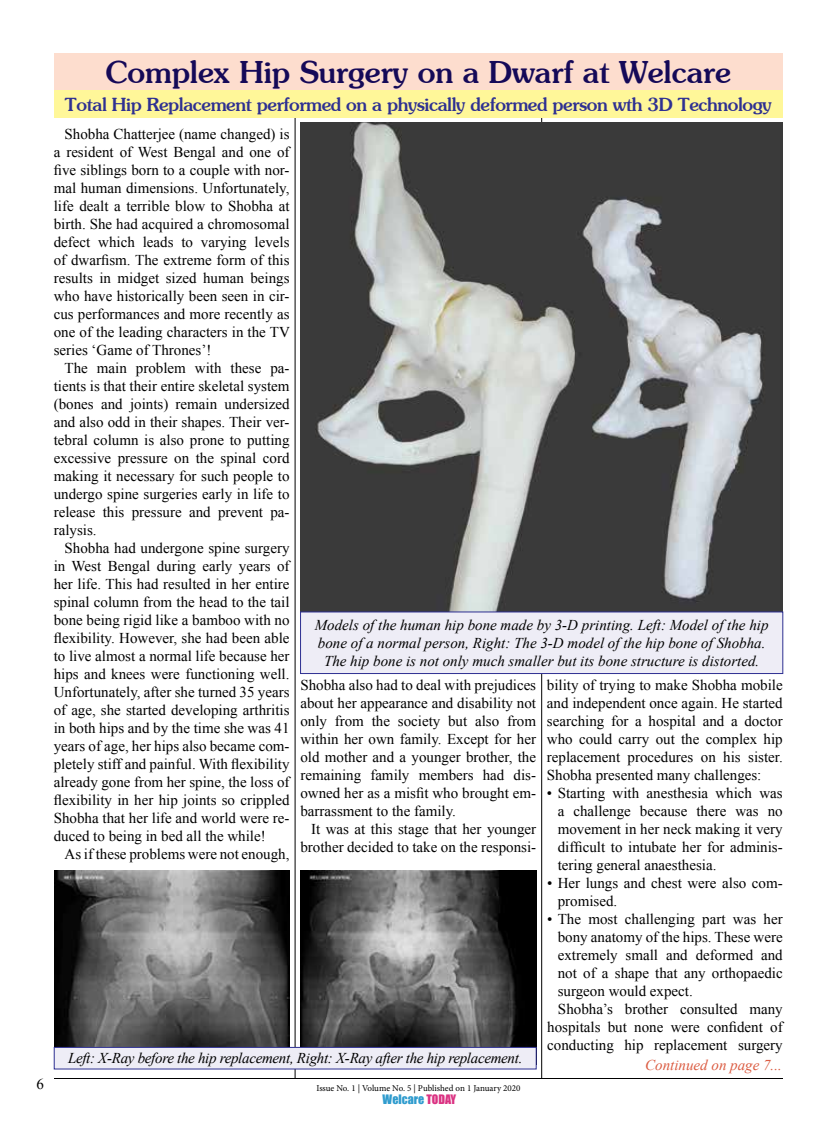
<style>
.page{position:relative;width:837px;height:1134px;background:#fff}
.page>*{position:absolute;margin:0;border:0;box-sizing:border-box;transform-origin:0 0}
.t1{font:30px "Souvenir S Si";color:#150958}
.t2{font:18px "Souvenir S Si";letter-spacing:-.02em;color:#2e3092}
.t3{font:15px/18px "Times New Roman";color:#000;text-align:justify}
.t4{font:italic 15px/18px "Times New Roman";color:#000;text-align:center}
.t5{font:italic 15px "Times New Roman";letter-spacing:-.02em;color:#000}
.t6{font:italic 15px "Times New Roman";color:#db5c42}
.t7{font:12px "Impact";color:#309cce}
.t8{font:9px "Minion Pro";letter-spacing:-.005em;color:#000}
.s1{color:#db3383}
</style>
<div class="page">
<hr style="left:295px;top:54px;width:1px;height:1024px;background:#000">
<hr style="left:541px;top:54px;width:1px;height:1024px;background:#000">
<div style="left:54px;top:53px;width:729px;height:37px;background:#fdddce"></div>
<div style="left:54px;top:90px;width:729px;height:27px;background:#fff799"></div>
<img style="left:300px;top:122px;width:483px;height:490px">
<div style="left:301px;top:612px;width:482px;height:62px;background:#eeedf6"></div>
<div style="left:300px;top:612px;width:483px;height:62px;border:1px solid #2e3092"></div>
<img style="left:301px;top:870px;width:235px;height:177px">
<img style="left:54px;top:870px;width:236px;height:177px">
<div style="left:54px;top:1047px;width:482px;height:22px;background:#eeedf6"></div>
<div style="left:54px;top:1047px;width:482px;height:22px;border:1px solid #2e3092"></div>
<hr style="left:54px;top:1078px;width:729px;height:1px;background:#000">
<p class="t3" style="left:36px;top:1075px;width:9px">6</p>
<h1 class="t1" style="left:105px;top:54px;width:627px">Complex Hip Surgery on a Dwarf at Welcare</h1>
<p class="t2" style="left:65px;top:93px;width:708px">Total Hip Replacement performed on a physically deformed person wth 3D Technology</p>
<p class="t3" style="left:54px;top:124px;width:238px;text-indent:11px">Shobha Chatterjee (name changed) is a resident of West Bengal and one of five siblings born to a couple with nor&shy;mal human dimensions. Unfortunately, life dealt a terrible blow to Shobha at birth. She had acquired a chromosomal defect which leads to varying levels of dwarfism. The extreme form of this results in midget sized human beings who have historically been seen in cir&shy;cus performances and more recently as one of the leading characters in the TV series ‘Game of Thrones’!</p>
<p class="t3" style="left:54px;top:358px;width:237px;text-indent:11px">The main problem with these pa&shy;tients is that their entire skeletal system (bones and joints) remain undersized and also odd in their shapes. Their ver&shy;tebral column is also prone to putting excessive pressure on the spinal cord making it necessary for such people to undergo spine surgeries early in life to release this pressure and prevent pa&shy;ralysis.</p>
<p class="t3" style="left:54px;top:538px;width:237px;text-indent:11px">Shobha had undergone spine surgery in West Bengal during early years of her life. This had resulted in her entire spinal column from the head to the tail bone being rigid like a bamboo with no flexibility. However, she had been able to live almost a normal life because her hips and knees were functioning well.<br>Unfortunately, after she turned 35 years of age, she started developing arthritis in both hips and by the time she was 41 years of age, her hips also became com&shy;pletely stiff and painful. With flexibility already gone from her spine, the loss of flexibility in her hip joints so crippled Shobha that her life and world were re&shy;duced to being in bed all the while!</p>
<p class="t3" style="left:65px;top:844px;width:226px">As if these problems were not enough,</p>
<p class="t4" style="left:315px;top:616px;width:455px">Models of the human hip bone made by 3-D printing. Left: Model of the hip bone of a normal person, Right: The 3-D model of the hip bone of Shobha.<br>The hip bone is not only much smaller but its bone structure is distorted.</p>
<p class="t3" style="left:300px;top:676px;width:237px">Shobha also had to deal with prejudices about her appearance and disability not only from the society but also from within her own family. Except for her old mother and a younger brother, the remaining family members had dis&shy;owned her as a misfit who brought em&shy;barrassment to the family.</p>
<p class="t3" style="left:300px;top:820px;width:237px;text-align:right">It was at this stage that her younger brother decided to take on the responsi-</p>
<p class="t3" style="left:547px;top:676px;width:237px">bility of trying to make Shobha mobile and independent once again. He started searching for a hospital and a doctor who could carry out the complex hip replacement procedures on his sister.<br>Shobha presented many challenges:</p>
<p class="t3" style="left:558px;top:784px;width:227px;text-indent:-11px">• Starting with anesthesia which was a challenge because there was no movement in her neck making it very difficult to intubate her for adminis&shy;tering general anaesthesia.</p>
<p class="t3" style="left:558px;top:874px;width:226px;text-indent:-11px">• Her lungs and chest were also com&shy;promised.</p>
<p class="t3" style="left:547px;top:910px;width:237px">• The most challenging part was her</p>
<p class="t3" style="left:558px;top:928px;width:227px">bony anatomy of the hips. These were</p>
<p class="t3" style="left:558px;top:946px;width:227px">extremely small and deformed and</p>
<p class="t3" style="left:558px;top:964px;width:227px">not of a shape that any orthopaedic</p>
<p class="t3" style="left:558px;top:982px;width:137px">surgeon would expect.</p>
<p class="t3" style="left:558px;top:1000px;width:226px">Shobha’s brother consulted many</p>
<p class="t3" style="left:547px;top:1018px;width:237px">hospitals but none were confident of</p>
<p class="t3" style="left:547px;top:1036px;width:237px">conducting hip replacement surgery</p>
<p class="t5" style="left:68px;top:1048px;width:456px">Left: X-Ray before the hip replacement, Right: X-Ray after the hip replacement.</p>
<p class="t6" style="left:645px;top:1054px;width:138px">Continued on page 7...</p>
<p class="t8" style="left:316px;top:1082px;width:206px">Issue No. 1 | Volume No. 5 | Published on 1 January 2020</p>
<p class="t7" style="left:383px;top:1090px;width:75px">Welcare <span class="s1">TODAY</span></p>
</div>
